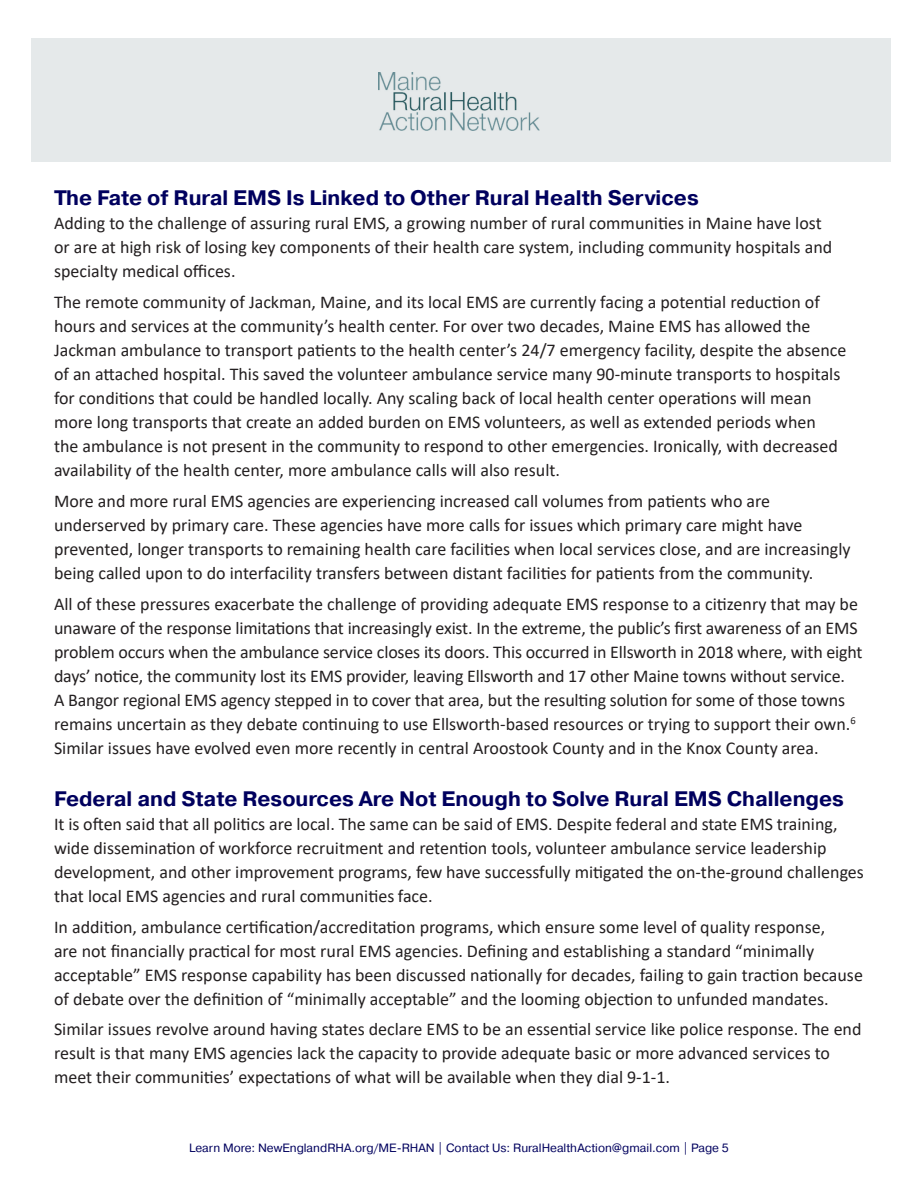
<style>
.page{position:relative;width:918px;height:1188px;background:#fff}
.page>*{position:absolute;margin:0;border:0;box-sizing:border-box;transform-origin:0 0}
.heading{font:700 21px "Pragmatica";color:#00005e}
.Body_Text{font:18px/24px "Calibri";color:#231f20}
.t1{font:12px "Pragmatica";color:#00005e}
</style>
<div class="page">
<div style="left:31px;top:39px;width:860px;height:123px;background:#e5e9ea"></div>
<img style="left:378px;top:72px;width:162px;height:58px">
<p class="heading" style="left:54px;top:185px;width:646px">The Fate of Rural EMS Is Linked to Other Rural Health Services</p>
<p class="Body_Text" style="left:54px;top:211px;width:780px">Adding to the challenge of assuring rural EMS, a growing number of rural communities in Maine have lost or are at high risk of losing key components of their health care system, including community hospitals and specialty medical offices.</p>
<p class="Body_Text" style="left:54px;top:290px;width:794px">The remote community of Jackman, Maine, and its local EMS are currently facing a potential reduction of hours and services at the community’s health center. For over two decades, Maine EMS has allowed the Jackman ambulance to transport patients to the health center’s 24/7 emergency facility, despite the absence of an attached hospital. This saved the volunteer ambulance service many 90-minute transports to hospitals for conditions that could be handled locally. Any scaling back of local health center operations will mean more long transports that create an added burden on EMS volunteers, as well as extended periods when<br>the ambulance is not present in the community to respond to other emergencies. Ironically, with decreased availability of the health center, more ambulance calls will also result.</p>
<p class="Body_Text" style="left:54px;top:489px;width:798px">More and more rural EMS agencies are experiencing increased call volumes from patients who are underserved by primary care. These agencies have more calls for issues which primary care might have prevented, longer transports to remaining health care facilities when local services close, and are increasingly being called upon to do interfacility transfers between distant facilities for patients from the community.</p>
<p class="Body_Text" style="left:54px;top:591px;width:810px">All of these pressures exacerbate the challenge of providing adequate EMS response to a citizenry that may be unaware of the response limitations that increasingly exist. In the extreme, the public’s first awareness of an EMS problem occurs when the ambulance service closes its doors. This occurred in Ellsworth in 2018 where, with eight days’ notice, the community lost its EMS provider, leaving Ellsworth and 17 other Maine towns without service.<br>A Bangor regional EMS agency stepped in to cover that area, but the resulting solution for some of those towns remains uncertain as they debate continuing to use Ellsworth-based resources or trying to support their own.<sup>6<br></sup>Similar issues have evolved even more recently in central Aroostook County and in the Knox County area.</p>
<p class="heading" style="left:54px;top:785px;width:792px">Federal and State Resources Are Not Enough to Solve Rural EMS Challenges</p>
<p class="Body_Text" style="left:54px;top:811px;width:812px">It is often said that all politics are local. The same can be said of EMS. Despite federal and state EMS training, wide dissemination of workforce recruitment and retention tools, volunteer ambulance service leadership development, and other improvement programs, few have successfully mitigated the on-the-ground challenges that local EMS agencies and rural communities face.</p>
<p class="Body_Text" style="left:54px;top:914px;width:810px">In addition, ambulance certification/accreditation programs, which ensure some level of quality response,<br>are not financially practical for most rural EMS agencies. Defining and establishing a standard “minimally acceptable” EMS response capability has been discussed nationally for decades, failing to gain traction because of debate over the definition of “minimally acceptable” and the looming objection to unfunded mandates.</p>
<p class="Body_Text" style="left:54px;top:1017px;width:809px">Similar issues revolve around having states declare EMS to be an essential service like police response. The end result is that many EMS agencies lack the capacity to provide adequate basic or more advanced services to meet their communities’ expectations of what will be available when they dial 9-1-1.</p>
<p class="t1" style="left:189px;top:1141px;width:541px">Learn More: NewEnglandRHA.org/ME-RHAN | Contact Us: RuralHealthAction@gmail.com | Page 5</p>
</div>
